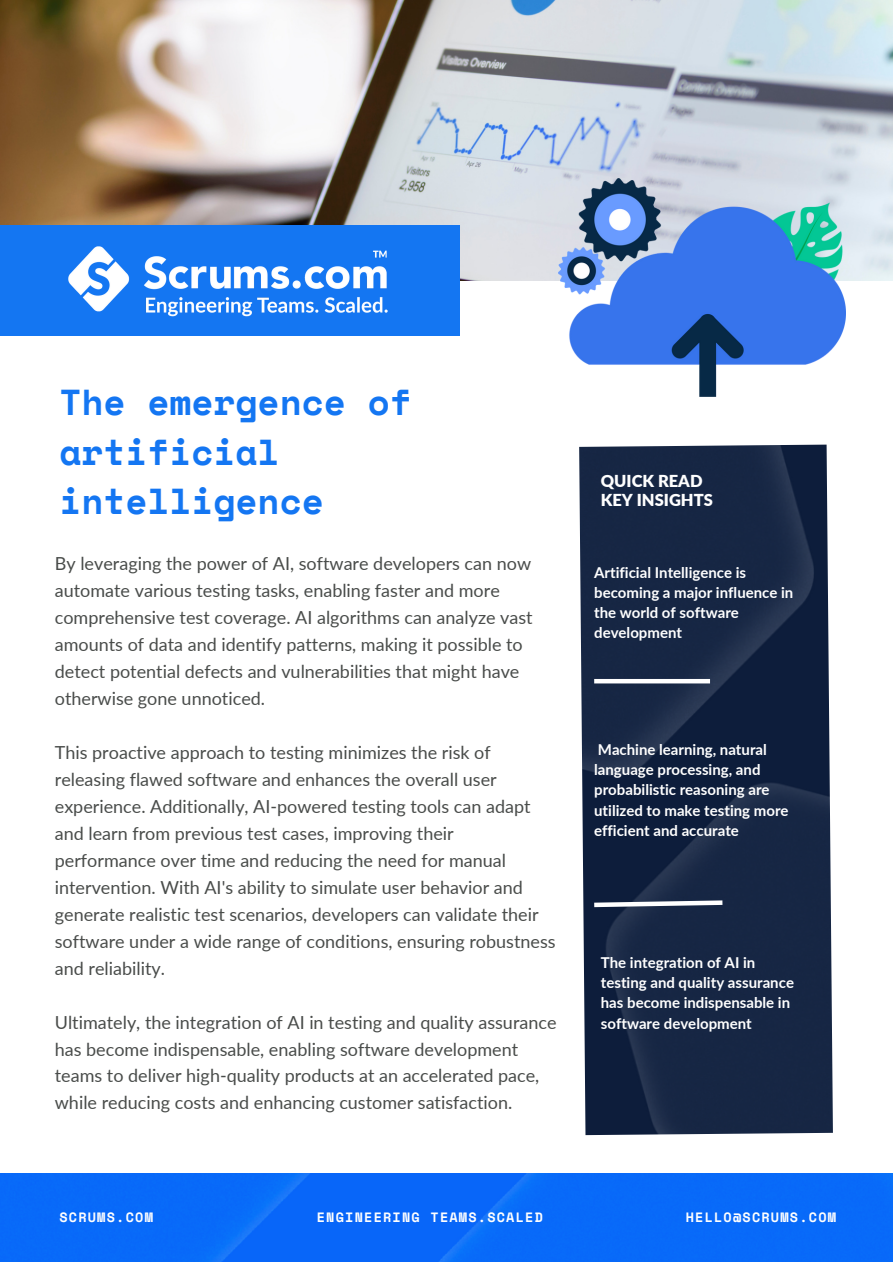
<style>
.page{position:relative;width:893px;height:1264px;background:#fff}
.page>*{position:absolute;margin:0;border:0;box-sizing:border-box;transform-origin:0 0}
.t1{font:700 36px/49.5px "Space Mono";color:#1476f2}
.t2{font:18px/27px "Lato";color:#494c4a}
.t3{font:900 16.5px "Lato";color:#fff}
.t4{font:700 15px/20.2px "Lato";color:#fff}
.t5{font:700 13.5px "Space Mono";letter-spacing:.09em;color:#fff}
</style>
<div class="page">
<img style="left:0;top:0;width:892px;height:280px">
<div style="left:0;top:225px;width:460px;height:110px;background:#1476f2"></div>
<img style="left:558px;top:179px;width:287px;height:218px">
<img style="left:579px;top:444px;width:253px;height:691px">
<hr style="left:594px;top:679px;width:116px;height:4px;background:#fff">
<svg style="left:589px;top:898px;width:138px;height:11px"></svg>
<div style="left:0;top:1173px;width:892px;height:88px;background:#0869f9"></div>
<img style="left:68px;top:246px;width:320px;height:71px">
<p class="t1" style="left:59px;top:377px;width:354px">The emergence of artificial intelligence</p>
<p class="t2" style="left:55px;top:549px;width:479px">By leveraging the power of AI, software developers can now automate various testing tasks, enabling faster and more comprehensive test coverage. AI algorithms can analyze vast amounts of data and identify patterns, making it possible to detect potential defects and vulnerabilities that might have otherwise gone unnoticed.</p>
<p class="t2" style="left:55px;top:738px;width:502px">This proactive approach to testing minimizes the risk of releasing flawed software and enhances the overall user experience. Additionally, AI-powered testing tools can adapt and learn from previous test cases, improving their performance over time and reducing the need for manual intervention. With AI's ability to simulate user behavior and generate realistic test scenarios, developers can validate their software under a wide range of conditions, ensuring robustness and reliability.</p>
<p class="t2" style="left:55px;top:1008px;width:503px">Ultimately, the integration of AI in testing and quality assurance has become indispensable, enabling software development teams to deliver high-quality products at an accelerated pace, while reducing costs and enhancing customer satisfaction.</p>
<p class="t3" style="left:600px;top:471px;width:103px">QUICK READ</p>
<p class="t3" style="left:600px;top:490px;width:113px">KEY INSIGHTS</p>
<p class="t3" style="left:600px;top:473px;width:103px">QUICK READ</p>
<p class="t3" style="left:600px;top:492px;width:113px">KEY INSIGHTS</p>
<p class="t4" style="left:594px;top:561px;width:201px">Artificial Intelligence is becoming a major influence in the world of software development</p>
<p class="t4" style="left:594px;top:739px;width:196px">Machine learning, natural language processing, and probabilistic reasoning are utilized to make testing more efficient and accurate</p>
<p class="t4" style="left:600px;top:823px;width:115px">Regular software</p>
<p class="t4" style="left:600px;top:951px;width:195px">The integration of AI in testing and quality assurance has become indispensable in software development</p>
<p class="t5" style="left:59px;top:1206px;width:95px">SCRUMS.COM</p>
<p class="t5" style="left:317px;top:1206px;width:228px">ENGINEERING TEAMS.SCALED</p>
<p class="t5" style="left:685px;top:1206px;width:152px">HELLO@SCRUMS.COM</p>
</div>
